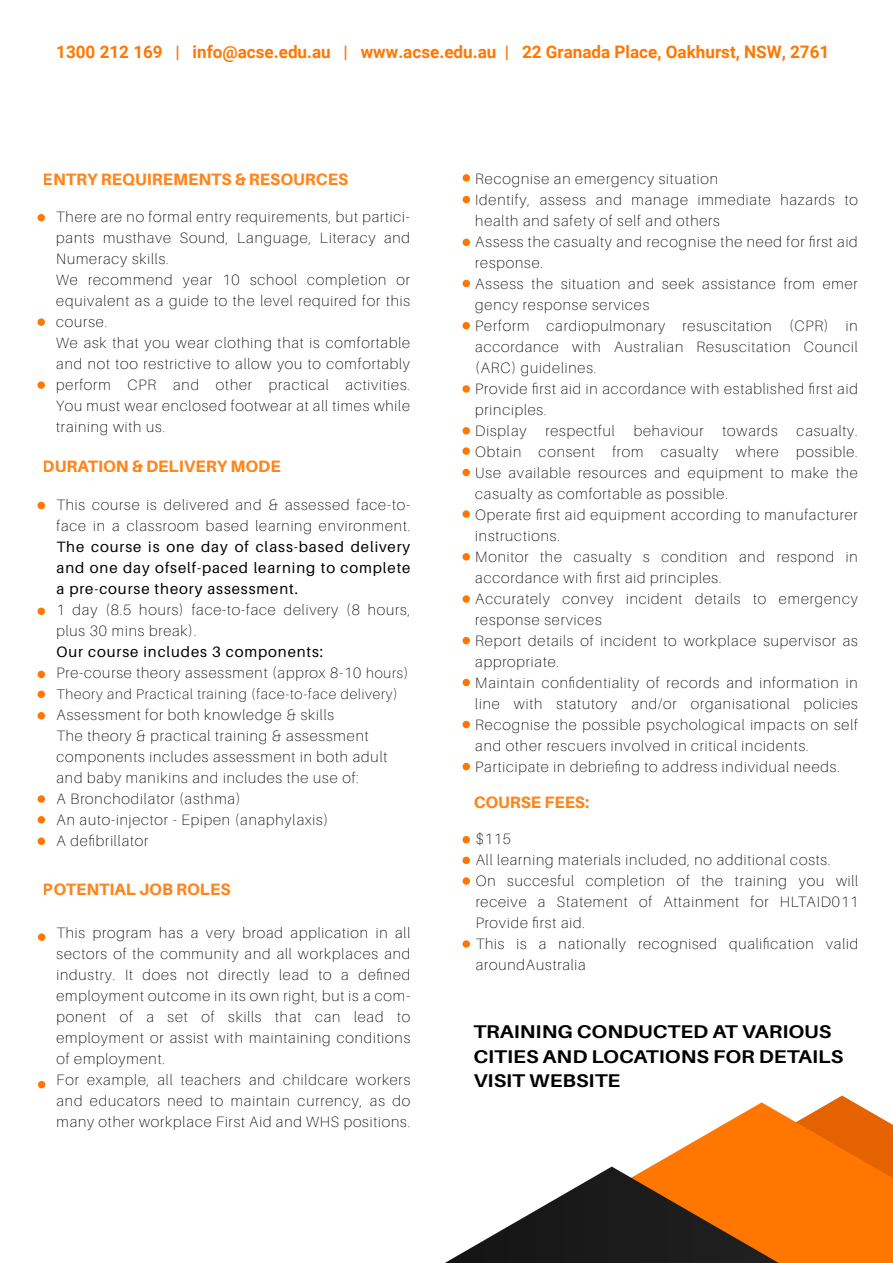
<style>
.page{position:relative;width:893px;height:1263px;background:#fff}
.page>*{position:absolute;margin:0;border:0;box-sizing:border-box;transform-origin:0 0}
.t1{font:700 18.45px/24.6px "Aileron";color:#000;scale:1.12 1}
.t2{font:700 17.25px "Roboto";color:#f70}
.t3{font:800 16.5px "Aileron";color:#f70}
.t4{font:100 15px/21px "Aileron";letter-spacing:.06em;color:#000}
.t5{font:15px/21px "Aileron";letter-spacing:.06em;color:#000;text-align:justify}
.t6{font:100 14.25px "Aileron";letter-spacing:.06em;color:#000}
.s1{font-weight:400}
.s2{font-size:14.25px}
</style>
<div class="page">
<svg style="left:37px;top:214px;width:8px;height:8px"></svg>
<svg style="left:37px;top:318px;width:8px;height:8px"></svg>
<svg style="left:37px;top:381px;width:8px;height:8px"></svg>
<svg style="left:37px;top:501px;width:8px;height:9px"></svg>
<div style="left:37px;top:607px;width:8px;height:8px;background:#f70;border-radius:3px"></div>
<div style="left:37px;top:670px;width:8px;height:8px;background:#f70;border-radius:3px"></div>
<div style="left:37px;top:690px;width:8px;height:8px;background:#f70;border-radius:3px"></div>
<div style="left:37px;top:712px;width:8px;height:8px;background:#f70;border-radius:3px"></div>
<div style="left:37px;top:795px;width:8px;height:8px;background:#f70;border-radius:3px"></div>
<div style="left:37px;top:816px;width:8px;height:8px;background:#f70;border-radius:3px"></div>
<div style="left:37px;top:837px;width:8px;height:8px;background:#f70;border-radius:3px"></div>
<div style="left:462px;top:836px;width:8px;height:8px;background:#f70;border-radius:3px"></div>
<div style="left:462px;top:877px;width:8px;height:8px;background:#f70;border-radius:3px"></div>
<div style="left:462px;top:856px;width:8px;height:8px;background:#f70;border-radius:3px"></div>
<div style="left:462px;top:940px;width:8px;height:8px;background:#f70;border-radius:3px"></div>
<div style="left:38px;top:933px;width:8px;height:8px;background:#f70;border-radius:3px"></div>
<svg style="left:38px;top:1080px;width:8px;height:9px"></svg>
<div style="left:462px;top:174px;width:8px;height:8px;background:#f70;border-radius:3px"></div>
<svg style="left:462px;top:195px;width:8px;height:9px"></svg>
<div style="left:462px;top:238px;width:8px;height:8px;background:#f70;border-radius:3px"></div>
<svg style="left:462px;top:279px;width:8px;height:9px"></svg>
<div style="left:462px;top:322px;width:8px;height:8px;background:#f70;border-radius:3px"></div>
<div style="left:462px;top:385px;width:8px;height:8px;background:#f70;border-radius:3px"></div>
<svg style="left:462px;top:468px;width:8px;height:9px"></svg>
<div style="left:462px;top:510px;width:8px;height:8px;background:#f70;border-radius:3px"></div>
<div style="left:462px;top:553px;width:8px;height:8px;background:#f70;border-radius:3px"></div>
<div style="left:462px;top:595px;width:8px;height:8px;background:#f70;border-radius:3px"></div>
<svg style="left:462px;top:636px;width:8px;height:9px"></svg>
<div style="left:462px;top:678px;width:8px;height:8px;background:#f70;border-radius:3px"></div>
<svg style="left:462px;top:720px;width:8px;height:9px"></svg>
<svg style="left:462px;top:762px;width:8px;height:9px"></svg>
<div style="left:462px;top:447px;width:8px;height:8px;background:#f70;border-radius:3px"></div>
<div style="left:462px;top:427px;width:8px;height:8px;background:#f70;border-radius:3px"></div>
<svg style="left:651px;top:1102px;width:242px;height:161px;fill:#f70"></svg>
<svg style="left:445px;top:1166px;width:334px;height:97px"></svg>
<p class="t2" style="left:56px;top:40px;width:775px">1300 212 169 | info@acse.edu.au | www.acse.edu.au | 22 Granada Place, Oakhurst, NSW, 2761</p>
<p class="t3" style="left:43px;top:170px;width:307px">ENTRY REQUIREMENTS &amp; RESOURCES</p>
<p class="t4" style="left:56px;top:206px;width:355px">There are no formal entry requirements, but partici&shy;pants musthave Sound, Language, Literacy and Numeracy skills.<br>We recommend year 10 school completion or equivalent as a guide to the level required for this course.<br>We ask that you wear clothing that is comfortable and not too restrictive to allow you to comfortably perform CPR and other practical activities.<br>You must wear enclosed footwear at all times while training with us.</p>
<p class="t3" style="left:43px;top:457px;width:240px">DURATION &amp; DELIVERY MODE</p>
<p class="t4" style="left:57px;top:495px;width:355px">This course is delivered and &amp; assessed face-to&shy;face in a classroom based learning environment.</p>
<p class="t5" style="left:57px;top:537px;width:355px">The course is one day of class-based delivery and one day ofself-paced learning to complete a pre-course theory assessment.</p>
<p class="t4" style="left:57px;top:600px;width:355px">1 day (8.5 hours) face-to-face delivery (8 hours, plus 30 mins break).</p>
<p class="t4" style="left:57px;top:642px;width:353px"><span class="s1">Our course includes 3 components:<br></span>Pre-course theory assessment (approx 8-10 <span class="s2">hours)</span></p>
<p class="t6" style="left:57px;top:687px;width:343px">Theory and Practical training (face-to-face delivery)</p>
<p class="t4" style="left:57px;top:705px;width:332px">Assessment for both knowledge &amp; skills<br>The theory &amp; practical training &amp; assessment components includes assessment in both adult and baby manikins and includes the use of:<br>A Bronchodilator (asthma)<br>An auto-injector - Epipen (anaphylaxis)<br>A defibrillator</p>
<p class="t3" style="left:43px;top:880px;width:189px">POTENTIAL JOB ROLES</p>
<p class="t4" style="left:57px;top:922px;width:355px">This program has a very broad application in all sectors of the community and all workplaces and industry. It does not directly lead to a defined employment outcome in its own right, but is a com&shy;ponent of a set of skills that can lead to employment or assist with maintaining conditions of employment.<br>For example, all teachers and childcare workers and educators need to maintain currency, as do many other workplace First Aid and WHS positions.</p>
<p class="t4" style="left:475px;top:168px;width:384px">Recognise an emergency situation<br>Identify, assess and manage immediate hazards to health and safety of self and others<br>Assess the casualty and recognise the need for first aid response.<br>Assess the situation and seek assistance from emer gency response services<br>Perform cardiopulmonary resuscitation (CPR) in accordance with Australian Resuscitation Council (ARC) guidelines.<br>Provide first aid in accordance with established first aid principles.<br>Display</p>
<p class="t4" style="left:545px;top:420px;width:71px">respectful</p>
<p class="t4" style="left:634px;top:420px;width:71px">behaviour</p>
<p class="t4" style="left:722px;top:420px;width:57px">towards</p>
<p class="t4" style="left:475px;top:420px;width:384px;text-indent:321px">casualty.<br>Obtain consent from casualty where possible.<br>Use available resources and equipment to make the casualty as comfortable as possible.<br>Operate first aid equipment according to manufacturer instructions.<br>Monitor the casualty s condition and respond in accordance with first aid principles.<br>Accurately convey incident details to emergency response services<br>Report details of incident to workplace supervisor as appropriate.<br>Maintain confidentiality of records and information in line with statutory and/or organisational policies Recognise the possible psychological impacts on self and other rescuers involved in critical incidents.<br>Participate in debriefing to address individual needs.</p>
<p class="t3" style="left:473px;top:793px;width:117px">COURSE FEES:</p>
<p class="t4" style="left:476px;top:829px;width:384px">$115<br>All learning materials included, no additional costs.<br>On succesful completion of the training you will receive a Statement of Attainment for HLTAID011<br>Provide first aid.<br>This is a nationally recognised qualification valid aroundAustralia</p>
<p class="t1" style="left:473px;top:1019px;width:332px">TRAINING CONDUCTED AT VARIOUS<br>CITIES AND LOCATIONS FOR DETAILS<br>VISIT WEBSITE</p>
</div>
